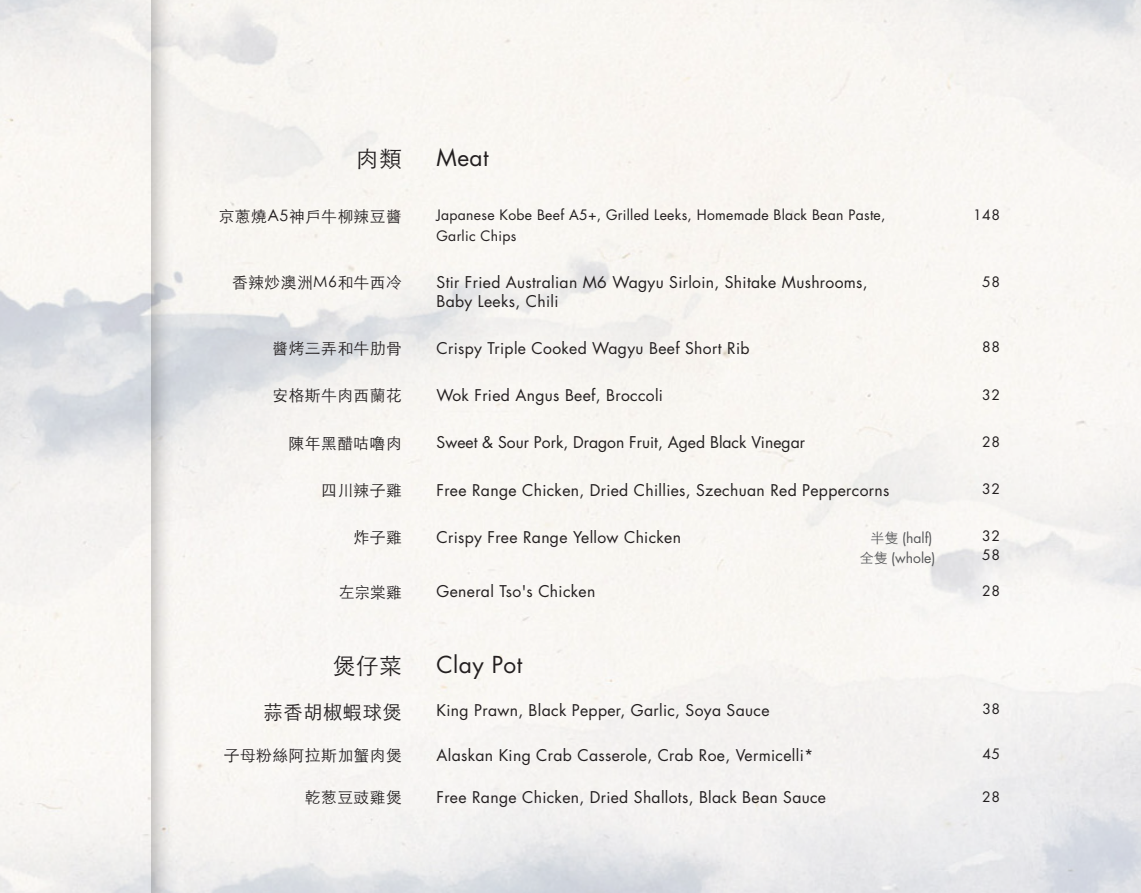
<style>
.page{position:relative;width:1141px;height:893px;background:#fff}
.page>*{position:absolute;margin:0;border:0;box-sizing:border-box;transform-origin:0 0}
.TITLE___ENGLISH{font:22.75px "Futura";letter-spacing:.02em;color:#231f20}
.TITLE___CHINESE{font:300 22.75px "ST Heiti SC";color:#231f20}
.Chinese_Item{font:300 19.25px "ST Heiti SC";letter-spacing:.03em;color:#231f20}
.English_Item{font:15.75px/18.9px "Futura";letter-spacing:.02em;color:#231f20}
.Chinese_Item-2{font:300 15.75px "ST Heiti SC";letter-spacing:.03em;color:#231f20}
.English_Item-2{font:15.75px "Futura";color:#231f20}
.English_Item-3{font:14px/21px "Futura";letter-spacing:.02em;color:#231f20}
.Price_Column{font:14px "Futura";letter-spacing:.04em;color:#231f20}
.English_Item-4{font:14px "Futura";color:#57585a}
.s1{font-family:"ST Heiti SC";font-weight:300}
</style>
<div class="page">
<div style="left:150px;top:0;width:991px;height:893px;background:#231f20;opacity:.75"></div>
<p class="TITLE___CHINESE" style="left:356px;top:139px;width:47px">肉類</p>
<p class="TITLE___ENGLISH" style="left:437px;top:144px;width:54px">Meat</p>
<p class="Chinese_Item-2" style="left:219px;top:202px;width:185px">京蔥燒A5神戶牛柳辣豆醬</p>
<p class="English_Item-3" style="left:437px;top:204px;width:450px">Japanese Kobe Beef A5+, Grilled Leeks, Homemade Black Bean Paste,<br>Garlic Chips</p>
<p class="Price_Column" style="left:973px;top:206px;width:28px">148</p>
<p class="Chinese_Item-2" style="left:232px;top:269px;width:171px">香辣炒澳洲M6和牛西冷</p>
<p class="English_Item" style="left:437px;top:273px;width:433px">Stir Fried Australian M6 Wagyu Sirloin, Shitake Mushrooms,<br>Baby Leeks, Chili</p>
<p class="Price_Column" style="left:982px;top:272px;width:19px">58</p>
<p class="Chinese_Item-2" style="left:273px;top:335px;width:131px">醬烤三弄和牛肋骨</p>
<p class="English_Item" style="left:437px;top:339px;width:315px">Crispy Triple Cooked Wagyu Beef Short Rib</p>
<p class="Price_Column" style="left:982px;top:338px;width:19px">88</p>
<p class="Chinese_Item-2" style="left:273px;top:382px;width:131px">安格斯牛肉西蘭花</p>
<p class="English_Item" style="left:437px;top:386px;width:228px">Wok Fried Angus Beef, Broccoli</p>
<p class="Price_Column" style="left:982px;top:386px;width:19px">32</p>
<p class="Chinese_Item-2" style="left:289px;top:429px;width:115px">陳年黑醋咕嚕肉</p>
<p class="English_Item-2" style="left:437px;top:432px;width:370px">Sweet &amp; Sour Pork, Dragon Fruit, Aged Black Vinegar</p>
<p class="Price_Column" style="left:982px;top:433px;width:19px">28</p>
<p class="Chinese_Item-2" style="left:321px;top:476px;width:82px">四川辣子雞</p>
<p class="English_Item" style="left:437px;top:480px;width:454px">Free Range Chicken, Dried Chillies, Szechuan Red Peppercorns</p>
<p class="Price_Column" style="left:982px;top:480px;width:19px">32</p>
<p class="Chinese_Item-2" style="left:354px;top:524px;width:50px">炸子雞</p>
<p class="English_Item" style="left:437px;top:528px;width:246px">Crispy Free Range Yellow Chicken</p>
<p class="English_Item-4" style="left:871px;top:529px;width:64px"><span class="s1">半隻</span> (half)</p>
<p class="English_Item-4" style="left:860px;top:549px;width:77px"><span class="s1">全隻</span> (whole)</p>
<p class="Price_Column" style="left:982px;top:527px;width:19px">32</p>
<p class="Price_Column" style="left:982px;top:546px;width:19px">58</p>
<p class="Chinese_Item-2" style="left:339px;top:578px;width:64px">左宗棠雞</p>
<p class="English_Item" style="left:437px;top:582px;width:160px">General Tso's Chicken</p>
<p class="Price_Column" style="left:982px;top:582px;width:19px">28</p>
<p class="TITLE___CHINESE" style="left:333px;top:646px;width:71px">煲仔菜</p>
<p class="TITLE___ENGLISH" style="left:437px;top:650px;width:87px">Clay Pot</p>
<p class="Chinese_Item" style="left:264px;top:695px;width:140px">蒜香胡椒蝦球煲</p>
<p class="English_Item" style="left:437px;top:700px;width:334px">King Prawn, Black Pepper, Garlic, Soya Sauce</p>
<p class="Price_Column" style="left:982px;top:700px;width:19px">38</p>
<p class="Chinese_Item-2" style="left:224px;top:742px;width:179px">子母粉絲阿拉斯加蟹肉煲</p>
<p class="English_Item" style="left:437px;top:745px;width:378px">Alaskan King Crab Casserole, Crab Roe, Vermicelli*</p>
<p class="Price_Column" style="left:982px;top:745px;width:19px">45</p>
<p class="Chinese_Item-2" style="left:305px;top:784px;width:98px">乾葱豆豉雞煲</p>
<p class="English_Item" style="left:437px;top:788px;width:391px">Free Range Chicken, Dried Shallots, Black Bean Sauce</p>
<p class="Price_Column" style="left:982px;top:787px;width:19px">28</p>
</div>
